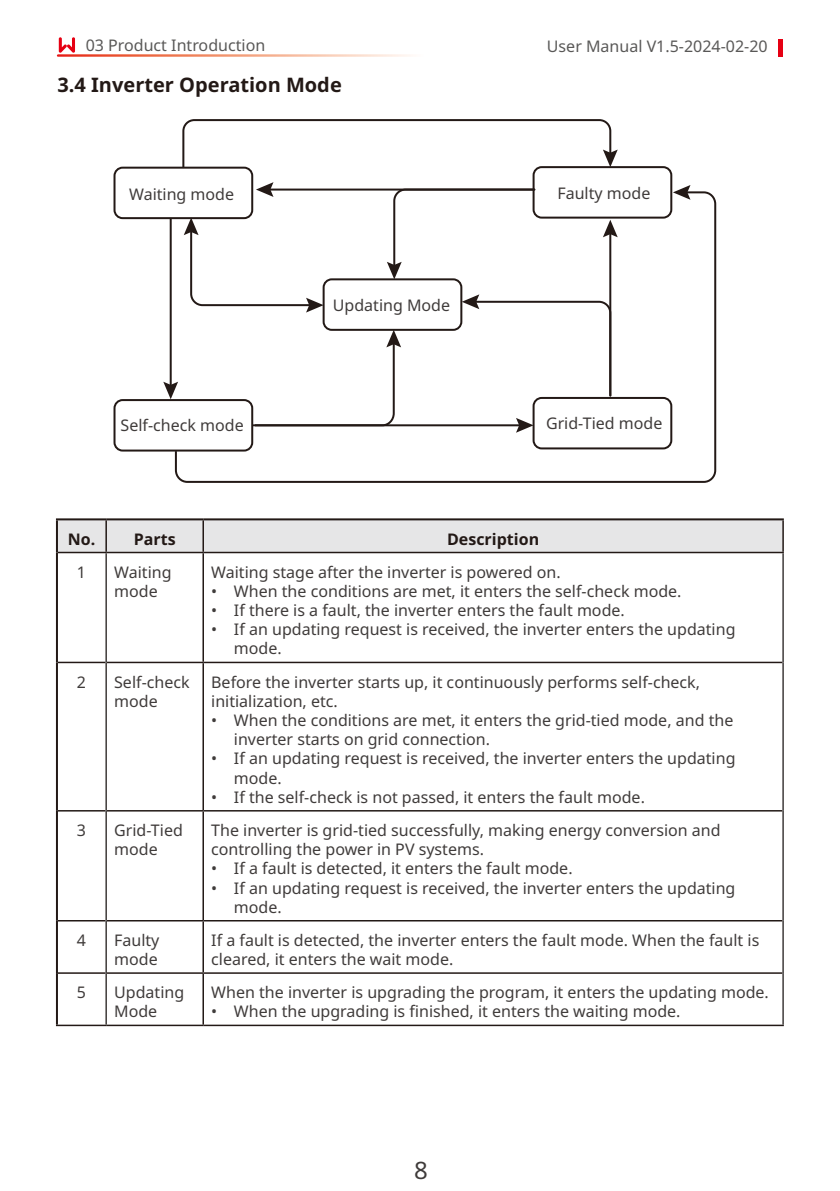
<style>
.page{position:relative;width:840px;height:1191px;background:#fff}
.page>*{position:absolute;margin:0;border:0;box-sizing:border-box;transform-origin:0 0}
.t1{font:24px "Noto Sans";color:#3f3b3a}
.t2{font:700 20px "Noto Sans";color:#231916}
.t3{font:16px/19.2px "Noto Sans";color:#3f3b3a}
.t4{font:16px "Noto Sans";color:#595857}
.t5{font:700 16px "Noto Sans";color:#231916}
</style>
<div class="page">
<svg style="left:59px;top:37px;width:16px;height:16px"></svg>
<hr style="left:778px;top:39px;width:4px;height:18px;background:#e60013">
<svg style="left:113px;top:166px;width:560px;height:286px"></svg>
<hr style="left:268px;top:188px;width:266px;height:2px;background:#231916">
<svg style="left:256px;top:182px;width:17px;height:8px"></svg>
<hr style="left:170px;top:219px;width:2px;height:168px;background:#231916">
<svg style="left:163px;top:382px;width:11px;height:17px"></svg>
<svg style="left:386px;top:187px;width:150px;height:3px"></svg>
<svg style="left:174px;top:190px;width:542px;height:293px"></svg>
<svg style="left:672px;top:185px;width:18px;height:15px"></svg>
<svg style="left:181px;top:119px;width:436px;height:50px"></svg>
<div style="left:58px;top:520px;width:723px;height:32px;background:#e6e6e7"></div>
<hr style="left:202px;top:553px;width:2px;height:108px;background:#231916">
<hr style="left:58px;top:661px;width:47px;height:2px;background:#231916">
<hr style="left:107px;top:661px;width:96px;height:2px;background:#231916">
<hr style="left:203px;top:661px;width:578px;height:2px;background:#231916">
<hr style="left:202px;top:663px;width:2px;height:147px;background:#231916">
<hr style="left:58px;top:810px;width:47px;height:1px;background:#231916">
<hr style="left:107px;top:810px;width:96px;height:1px;background:#231916">
<hr style="left:203px;top:810px;width:578px;height:1px;background:#231916">
<hr style="left:202px;top:811px;width:2px;height:109px;background:#231916">
<hr style="left:58px;top:920px;width:47px;height:1px;background:#231916">
<hr style="left:107px;top:920px;width:96px;height:1px;background:#231916">
<hr style="left:203px;top:920px;width:578px;height:1px;background:#231916">
<hr style="left:202px;top:921px;width:2px;height:51px;background:#231916">
<hr style="left:58px;top:972px;width:47px;height:1px;background:#231916">
<hr style="left:107px;top:972px;width:96px;height:1px;background:#231916">
<hr style="left:203px;top:972px;width:578px;height:1px;background:#231916">
<hr style="left:202px;top:973px;width:2px;height:51px;background:#231916">
<hr style="left:56px;top:1024px;width:50px;height:2px;background:#231916">
<hr style="left:106px;top:1024px;width:97px;height:2px;background:#231916">
<hr style="left:203px;top:1024px;width:580px;height:2px;background:#231916">
<hr style="left:56px;top:518px;width:50px;height:2px;background:#231916">
<hr style="left:56px;top:520px;width:2px;height:32px;background:#231916">
<hr style="left:106px;top:518px;width:97px;height:2px;background:#231916">
<hr style="left:203px;top:518px;width:580px;height:2px;background:#231916">
<hr style="left:105px;top:520px;width:2px;height:32px;background:#231916">
<hr style="left:202px;top:520px;width:2px;height:32px;background:#231916">
<hr style="left:781px;top:520px;width:2px;height:32px;background:#231916">
<hr style="left:58px;top:552px;width:48px;height:1px;background:#231916">
<hr style="left:106px;top:552px;width:97px;height:1px;background:#231916">
<hr style="left:203px;top:552px;width:580px;height:1px;background:#231916">
<hr style="left:56px;top:552px;width:2px;height:110px;background:#231916">
<hr style="left:56px;top:662px;width:2px;height:149px;background:#231916">
<hr style="left:56px;top:811px;width:2px;height:109px;background:#231916">
<hr style="left:56px;top:920px;width:2px;height:53px;background:#231916">
<hr style="left:56px;top:973px;width:2px;height:51px;background:#231916">
<hr style="left:105px;top:553px;width:2px;height:109px;background:#3f3b3a">
<hr style="left:781px;top:553px;width:2px;height:109px;background:#3f3b3a">
<hr style="left:105px;top:662px;width:2px;height:149px;background:#3f3b3a">
<hr style="left:781px;top:662px;width:2px;height:149px;background:#3f3b3a">
<hr style="left:105px;top:811px;width:2px;height:109px;background:#3f3b3a">
<hr style="left:781px;top:811px;width:2px;height:109px;background:#3f3b3a">
<hr style="left:105px;top:920px;width:2px;height:53px;background:#3f3b3a">
<hr style="left:781px;top:920px;width:2px;height:53px;background:#3f3b3a">
<hr style="left:105px;top:973px;width:2px;height:51px;background:#3f3b3a">
<hr style="left:781px;top:973px;width:2px;height:51px;background:#3f3b3a">
<p class="t4" style="left:86px;top:34px;width:181px">03 Product Introduction</p>
<p class="t4" style="left:546px;top:35px;width:222px">User Manual V1.5-2024-02-20</p>
<p class="t2" style="left:57px;top:71px;width:286px">3.4 Inverter Operation Mode</p>
<p class="t3" style="left:129px;top:185px;width:106px">Waiting mode</p>
<p class="t3" style="left:120px;top:416px;width:125px">Self-check mode</p>
<p class="t3" style="left:333px;top:296px;width:119px">Updating Mode</p>
<p class="t3" style="left:557px;top:183px;width:94px">Faulty mode</p>
<p class="t3" style="left:545px;top:414px;width:118px">Grid-Tied mode</p>
<p class="t5" style="left:68px;top:527px;width:109px">No. Parts</p>
<p class="t5" style="left:447px;top:527px;width:93px">Description</p>
<p class="t3" style="left:77px;top:562px;width:11px">1</p>
<p class="t3" style="left:114px;top:562px;width:59px">Waiting mode</p>
<p class="t3" style="left:211px;top:562px;width:351px">Waiting stage after the inverter is powered on.</p>
<p class="t3" style="left:211px;top:582px;width:471px">• When the conditions are met, it enters the self-check mode.</p>
<p class="t3" style="left:211px;top:601px;width:415px">• If there is a fault, the inverter enters the fault mode.</p>
<p class="t3" style="left:234px;top:620px;width:503px;text-indent:-23px">• If an updating request is received, the inverter enters the updating mode.</p>
<p class="t3" style="left:77px;top:672px;width:11px">2</p>
<p class="t3" style="left:114px;top:672px;width:77px">Self-check mode</p>
<p class="t3" style="left:211px;top:672px;width:490px">Before the inverter starts up, it continuously performs self-check, initialization, etc.</p>
<p class="t3" style="left:234px;top:711px;width:500px;text-indent:-23px">• When the conditions are met, it enters the grid-tied mode, and the inverter starts on grid connection.</p>
<p class="t3" style="left:234px;top:749px;width:503px;text-indent:-23px">• If an updating request is received, the inverter enters the updating mode.</p>
<p class="t3" style="left:211px;top:787px;width:435px">• If the self-check is not passed, it enters the fault mode.</p>
<p class="t3" style="left:77px;top:821px;width:11px">3</p>
<p class="t3" style="left:114px;top:821px;width:70px">Grid-Tied mode</p>
<p class="t3" style="left:211px;top:821px;width:510px">The inverter is grid-tied successfully, making energy conversion and controlling the power in PV systems.</p>
<p class="t3" style="left:211px;top:859px;width:362px">• If a fault is detected, it enters the fault mode.</p>
<p class="t3" style="left:234px;top:878px;width:503px;text-indent:-23px">• If an updating request is received, the inverter enters the updating mode.</p>
<p class="t3" style="left:77px;top:930px;width:11px">4</p>
<p class="t3" style="left:114px;top:930px;width:47px">Faulty mode</p>
<p class="t3" style="left:211px;top:930px;width:549px">If a fault is detected, the inverter enters the fault mode. When the fault is cleared, it enters the wait mode.</p>
<p class="t3" style="left:77px;top:983px;width:11px">5</p>
<p class="t3" style="left:114px;top:983px;width:71px">Updating<br>Mode</p>
<p class="t3" style="left:211px;top:983px;width:559px">When the inverter is upgrading the program, it enters the updating mode.</p>
<p class="t3" style="left:211px;top:1002px;width:470px">• When the upgrading is finished, it enters the waiting mode.</p>
<h1 class="t1" style="left:414px;top:1153px;width:15px">8</h1>
</div>
